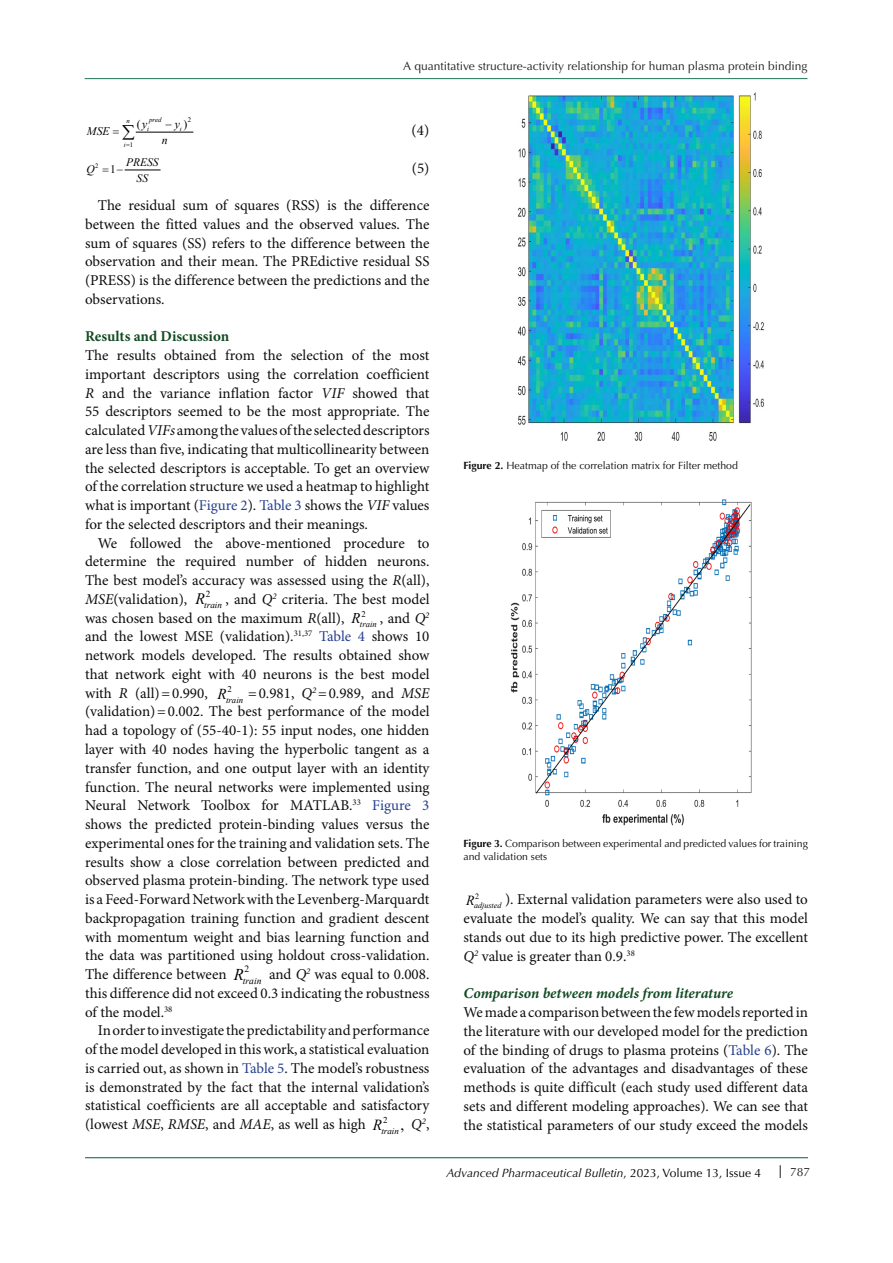
<style>
.page{position:relative;width:893px;height:1263px;background:#fff}
.page>*{position:absolute;margin:0;border:0;box-sizing:border-box;transform-origin:0 0}
.t1{font:15px/18.8px "Minion Pro";color:#0d0d0d;text-align:justify}
.t2{font:italic 700 15px "Minion Pro";color:#144b23}
.heading_1{font:700 15px "Minion Pro";color:#144b23}
.t3{font:italic 15px "Minion Pro";color:#0d0d0d}
.t4{font:12px "Optima LT Std";color:#231f20}
.t5{font:italic 12px "Optima LT Std";color:#000}
.t6{font:italic 11.7px "Times New Roman";color:#000}
.t7{font:11.7px "Times New Roman";color:#000}
.t8{font:italic 11.4px "Times New Roman";color:#000}
.t9{font:10.5px/13.5px "Optima LT Std";color:#0d0d0d}
.t10{font:italic 9.6px/11.7px "Times New Roman";color:#000;text-align:center}
.t11{font:italic 9.3px/11.2px "Times New Roman";color:#000;text-align:center}
.t12{font:italic 9px/10.8px "Times New Roman";color:#000}
.t13{font:italic 8.85px/10.6px "Times New Roman";color:#000;text-align:center}
.t14{font:italic 8.7px/10.5px "Times New Roman";color:#000;text-align:center}
.t15{font:italic 8.1px/9.8px "Times New Roman";color:#000}
.t16{font:italic 6.9px/8.2px "Times New Roman";color:#000}
.t17{font:6.9px "Times New Roman";color:#000}
.t18{font:6.6px "Times New Roman";color:#000}
.s1{font-style:italic}
.s2{font-style:normal}
.s3{color:#253f8e}
.s4{font-size:11.4px}
.s5{font-style:normal;font-size:15.45px}
.s6{font-weight:700}
</style>
<div class="page">
<svg style="left:780px;top:1165px;width:1px;height:13px"></svg>
<hr style="left:85px;top:1157px;width:723px;height:1px;background:#1e7252">
<hr style="left:85px;top:78px;width:722px;height:1px;background:#1e7252">
<hr style="left:136px;top:132px;width:57px;height:1px;background:#000">
<hr style="left:125px;top:170px;width:35px;height:1px;background:#000">
<img style="left:517px;top:92px;width:247px;height:349px">
<img style="left:510px;top:499px;width:242px;height:327px">
<p class="t6" style="left:87px;top:123px;width:24px">MSE</p>
<p class="t16" style="left:127px;top:116px;width:5px">n</p>
<p class="t16" style="left:147px;top:116px;width:16px">pred i</p>
<p class="t16" style="left:180px;top:124px;width:3px">i</p>
<p class="t17" style="left:188px;top:115px;width:5px">2</p>
<p class="t7" style="left:137px;top:115px;width:12px">(<span class="s1">y</span></p>
<p class="t6" style="left:165px;top:116px;width:23px">− y <span class="s2">)</span></p>
<p class="t17" style="left:130px;top:139px;width:5px">1</p>
<p class="t16" style="left:124px;top:140px;width:3px">i</p>
<p class="t6" style="left:162px;top:132px;width:7px">n</p>
<p class="t4" style="left:403px;top:59px;width:406px">A quantitative structure-activity relationship for human plasma protein binding</p>
<p class="t1" style="left:412px;top:122px;width:19px">(4)</p>
<p class="t8" style="left:126px;top:154px;width:34px">PRESS</p>
<p class="t1" style="left:412px;top:159px;width:19px">(5)</p>
<p class="t1" style="left:85px;top:197px;width:346px;text-indent:13px">The residual sum of squares (RSS) is the difference between the fitted values and the observed values. The sum of squares (SS) refers to the difference between the observation and their mean. The PREdictive residual SS (PRESS) is the difference between the predictions and the observations.</p>
<p class="heading_1" style="left:85px;top:326px;width:146px">Results and Discussion</p>
<p class="t1" style="left:85px;top:347px;width:346px">The results obtained from the selection of the most important descriptors using the correlation coefficient <span class="s1">R</span> and the variance inflation factor <span class="s1">VIF</span> showed that 55 descriptors seemed to be the most appropriate. The calculated <span class="s1">VIFs</span> among the values of the selected descriptors are less than five, indicating that multicollinearity between the selected descriptors is acceptable. To get an overview of the correlation structure we used a heatmap to highlight what is important (<span class="s3">Figure 2</span>). <span class="s3">Table 3</span> shows the <span class="s1">VIF</span> values for the selected descriptors and their meanings.</p>
<p class="t1" style="left:85px;top:534px;width:346px;text-indent:13px">We followed the above-mentioned procedure to determine the required number of hidden neurons.<br>The best model’s accuracy was assessed using the <span class="s1">R</span>(all), <span class="s1">MSE</span>(validation),</p>
<p class="t18" style="left:95px;top:161px;width:22px">2 <span class="s4">1</span></p>
<p class="t8" style="left:86px;top:161px;width:10px">Q</p>
<p class="t8" style="left:137px;top:170px;width:13px">SS</p>
<p class="t11" style="left:195px;top:588px;width:28px"><span class="s2">2<br></span><sup>R</sup>train</p>
<p class="t1" style="left:85px;top:590px;width:346px;text-indent:140px">, and <span class="s1">Q</span><sup>2</sup> criteria. The best model was chosen based on the maximum <span class="s1">R</span>(all),</p>
<p class="t14" style="left:352px;top:608px;width:27px"><span class="s2">2<br></span><sup>R</sup>train</p>
<p class="t1" style="left:85px;top:609px;width:346px;text-indent:295px">, and <span class="s1">Q</span><sup>2 </sup>and the lowest MSE (validation).<sup>31,37</sup> <span class="s3">Table 4</span> shows 10 network models developed. The results obtained show that network eight with 40 neurons is the best model with <span class="s1">R</span> (all)=0.990,</p>
<p class="t13" style="left:218px;top:683px;width:27px"><span class="s2">2<br></span><sup>R</sup>train</p>
<p class="t1" style="left:85px;top:684px;width:346px;text-indent:163px">=0.981, <span class="s1">Q</span><sup>2</sup> =0.989, and <span class="s1">MSE </span>(validation)=0.002. The best performance of the model had a topology of (55-40-1): 55 input nodes, one hidden layer with 40 nodes having the hyperbolic tangent as a transfer function, and one output layer with an identity function. The neural networks were implemented using Neural Network Toolbox for MATLAB.<sup>33</sup> <span class="s3">Figure 3 </span>shows the predicted protein-binding values versus the experimental ones for the training and validation sets. The results show a close correlation between predicted and observed plasma protein-binding. The network type used is a Feed-Forward Network with the Levenberg-Marquardt backpropagation training function and gradient descent with momentum weight and bias learning function and the data was partitioned using holdout cross-validation.<br>The difference between</p>
<p class="t10" style="left:234px;top:963px;width:29px"><span class="s2">2<br></span><sup>R</sup>train</p>
<p class="t1" style="left:85px;top:965px;width:346px;text-indent:184px">and <span class="s1">Q</span><sup>2</sup> was equal to 0.008. this difference did not exceed 0.3 indicating the robustness of the model.<sup>38</sup></p>
<p class="t1" style="left:85px;top:1022px;width:346px;text-indent:13px">In order to investigate the predictability and performance of the model developed in this work, a statistical evaluation is carried out, as shown in <span class="s3">Table 5</span>. The model’s robustness is demonstrated by the fact that the internal validation’s statistical coefficients are all acceptable and satisfactory (lowest <span class="s1">MSE</span>, <span class="s1">RMSE</span>, and <span class="s1">MAE</span>, as well as high</p>
<p class="t12" style="left:373px;top:1114px;width:33px;text-indent:10px"><span class="s2">2</span> <span class="s5">,<br></span><sup>R</sup>train</p>
<p class="t3" style="left:411px;top:1114px;width:20px">Q<sup>2</sup><span class="s2">,</span></p>
<p class="t9" style="left:463px;top:459px;width:276px"><span class="s6">Figure 2.</span> Heatmap of the correlation matrix for Filter method</p>
<p class="t9" style="left:463px;top:836px;width:346px"><span class="s6">Figure 3.</span> Comparison between experimental and predicted values for training and validation sets</p>
<p class="t15" style="left:466px;top:891px;width:37px;text-indent:9px"><span class="s2">2<br></span><sup>R</sup>adjusted</p>
<p class="t1" style="left:463px;top:891px;width:346px;text-indent:42px">). External validation parameters were also used to evaluate the model’s quality. We can say that this model stands out due to its high predictive power. The excellent <span class="s1">Q</span><sup>2</sup> value is greater than 0.9.<sup>38</sup></p>
<p class="t2" style="left:463px;top:983px;width:271px">Comparison between models from literature</p>
<p class="t1" style="left:463px;top:1003px;width:346px">We made a comparison between the few models reported in the literature with our developed model for the prediction of the binding of drugs to plasma proteins (<span class="s3">Table 6</span>). The evaluation of the advantages and disadvantages of these methods is quite difficult (each study used different data sets and different modeling approaches). We can see that the statistical parameters of our study exceed the models</p>
<p class="t5" style="left:446px;top:1165px;width:316px">Advanced Pharmaceutical Bulletin<span class="s2">, 2023, Volume 13, Issue 4</span></p>
<p class="t4" style="left:790px;top:1165px;width:22px">787</p>
</div>
